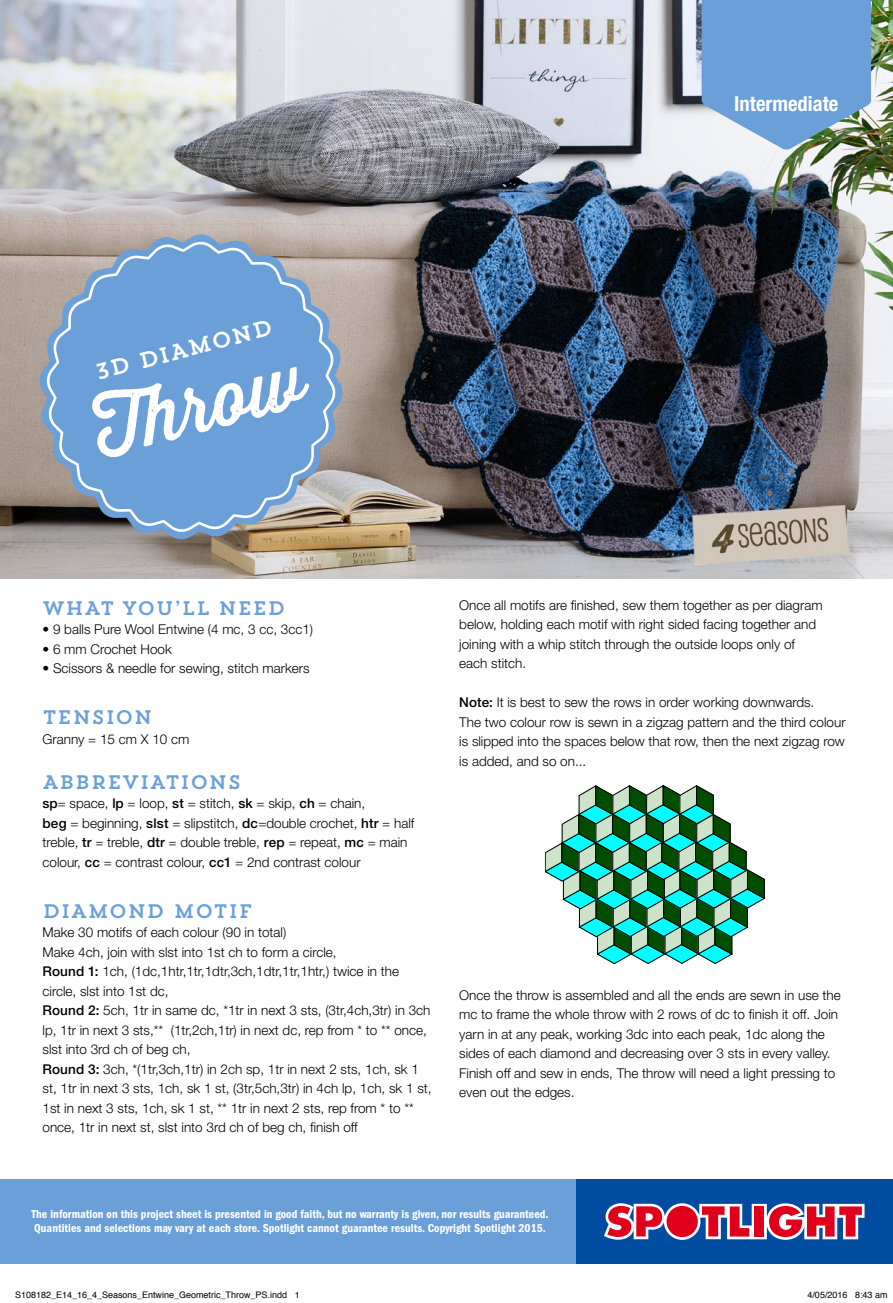
<style>
.page{position:relative;width:893px;height:1303px;background:#fff}
.page>*{position:absolute;margin:0;border:0;box-sizing:border-box;transform-origin:0 0}
.t1{font:75px "Thirsty Rough Reg";color:#fff}
.t2{font:22.2px "Trend Slab One";color:#fff}
.t3{font:700 condensed 20.55px "Helvetica Neue LT Std";color:#fff}
.t4{font:19.5px "Trend Slab One";letter-spacing:.01em;color:#6b9fd8}
.t5{font:300 13.5px/19.5px "Helvetica Neue LT Std";color:#000}
.t6{font:12px/14.2px "ITC Franklin Gothic Std Dm Cd";color:#fff}
.t7{font:9px "Helvetica";color:#000}
.s1{font-weight:500}
</style>
<div class="page">
<img style="left:0;top:0;width:893px;height:578px">
<div style="left:575px;top:1178px;width:318px;height:85px;background:#004ca0"></div>
<svg style="left:604px;top:1203px;width:260px;height:36px"></svg>
<div style="left:0;top:1178px;width:575px;height:85px;background:#6b9fd8"></div>
<svg style="left:0;top:171px;width:406px;height:408px;background:#9b948d"></svg>
<svg style="left:0;top:182px;width:396px;height:397px;background:#909fb3"></svg>
<svg style="left:702px;top:0;width:169px;height:151px;background:#77a4d2"></svg>
<svg style="left:544px;top:784px;width:221px;height:180px"></svg>
<img style="left:682px;top:500px;width:178px;height:68px">
<h3 class="t3" style="left:734px;top:91px;width:106px">Intermediate</h3>
<h2 class="t2" style="left:92px;top:359px;width:184px;rotate:-15deg">3D DIAMOND</h2>
<h1 class="t1" style="left:81px;top:377px;width:216px;rotate:-14deg">Throw</h1>
<h3 class="t4" style="left:43px;top:595px;width:245px">WHAT YOU’LL NEED</h3>
<p class="t5" style="left:43px;top:619px;width:272px">• 9 balls Pure Wool Entwine (4 mc, 3 cc, 3cc1)</p>
<p class="t5" style="left:43px;top:638px;width:131px">• 6 mm Crochet Hook</p>
<p class="t5" style="left:43px;top:658px;width:269px">• Scissors &amp; needle for sewing, stitch markers</p>
<h3 class="t4" style="left:43px;top:704px;width:112px">TENSION</h3>
<p class="t5" style="left:43px;top:728px;width:148px">Granny = 15 cm X 10 cm</p>
<h3 class="t4" style="left:43px;top:769px;width:200px">ABBREVIATIONS</h3>
<p class="t5" style="left:43px;top:793px;width:373px"><span class="s1">sp</span>= space, <span class="s1">lp</span> = loop, <span class="s1">st</span> = stitch, <span class="s1">sk</span> = skip, <span class="s1">ch</span> = chain,<br><span class="s1">beg</span> = beginning, <span class="s1">slst</span> = slipstitch, <span class="s1">dc</span>=double crochet, <span class="s1">htr</span> = half treble, <span class="s1">tr</span> = treble, <span class="s1">dtr</span> = double treble, <span class="s1">rep</span> = repeat, <span class="s1">mc</span> = main colour, <span class="s1">cc</span> = contrast colour, <span class="s1">cc1</span> = 2nd contrast colour</p>
<h3 class="t4" style="left:43px;top:898px;width:212px">DIAMOND MOTIF</h3>
<p class="t5" style="left:43px;top:922px;width:391px">Make 30 motifs of each colour (90 in total)<br>Make 4ch, join with slst into 1st ch to form a circle,<br><span class="s1">Round 1:</span> 1ch, (1dc,1htr,1tr,1dtr,3ch,1dtr,1tr,1htr,) twice in the circle, slst into 1st dc,<br><span class="s1">Round 2:</span> 5ch, 1tr in same dc, *1tr in next 3 sts, (3tr,4ch,3tr) in 3ch lp, 1tr in next 3 sts,** (1tr,2ch,1tr) in next dc, rep from * to ** once, slst into 3rd ch of beg ch,<br><span class="s1">Round 3:</span> 3ch, *(1tr,3ch,1tr) in 2ch sp, 1tr in next 2 sts, 1ch, sk 1 st, 1tr in next 3 sts, 1ch, sk 1 st, (3tr,5ch,3tr) in 4ch lp, 1ch, sk 1 st, 1st in next 3 sts, 1ch, sk 1 st, ** 1tr in next 2 sts, rep from * to ** once, 1tr in next st, slst into 3rd ch of beg ch, finish off</p>
<p class="t5" style="left:459px;top:594px;width:365px">Once all motifs are finished, sew them together as per diagram below, holding each motif with right sided facing together and joining with a whip stitch through the outside loops only of each stitch.</p>
<p class="t5" style="left:459px;top:692px;width:388px"><span class="s1">Note:</span> It is best to sew the rows in order working downwards.<br>The two colour row is sewn in a zigzag pattern and the third colour is slipped into the spaces below that row, then the next zigzag row is added, and so on...</p>
<p class="t5" style="left:459px;top:984px;width:383px">Once the throw is assembled and all the ends are sewn in use the mc to frame the whole throw with 2 rows of dc to finish it off. Join yarn in at any peak, working 3dc into each peak, 1dc along the sides of each diamond and decreasing over 3 sts in every valley.<br>Finish off and sew in ends, The throw will need a light pressing to even out the edges.</p>
<p class="t6" style="left:32px;top:1206px;width:519px">The information on this project sheet is presented in good faith, but no warranty is given, nor results guaranteed.<br>Quantities and selections may vary at each store. Spotlight cannot guarantee results. Copyright Spotlight 2015.</p>
<p class="t7" style="left:15px;top:1287px;width:286px">S108182_E14_16_4_Seasons_Entwine_Geometric_Throw_PS.indd 1</p>
<p class="t7" style="left:807px;top:1287px;width:82px">4/05/2016 8:43 am</p>
</div>
